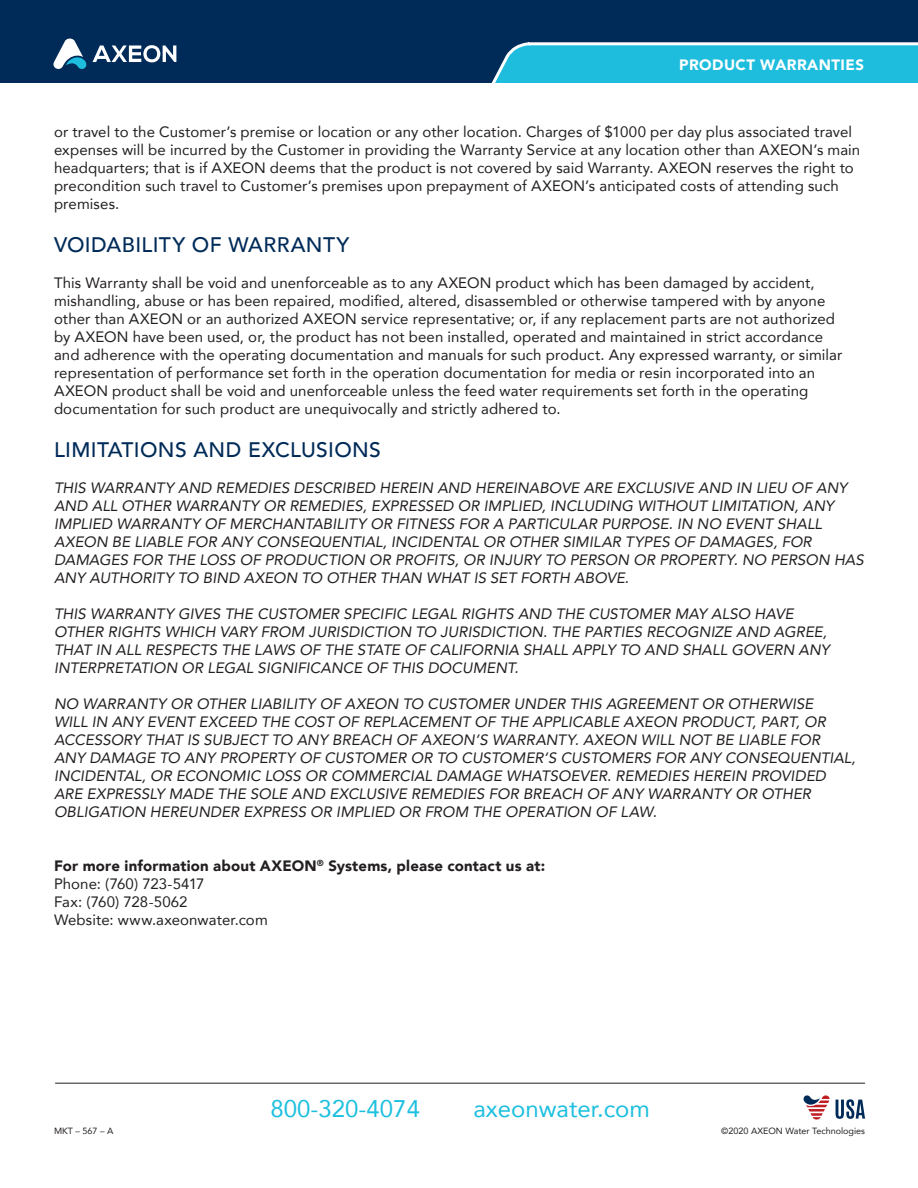
<style>
.page{position:relative;width:918px;height:1188px;background:#fff}
.page>*{position:absolute;margin:0;border:0;box-sizing:border-box;transform-origin:0 0}
.t1{font:24px "Avenir";color:#1cbfdf}
.t2{font:500 21px "Avenir";letter-spacing:.015em;color:#002b58}
.t3{font:italic 15px/18px "Avenir";letter-spacing:.005em;color:#231f20}
.t4{font:15px/18px "Avenir";letter-spacing:.01em;color:#231f20}
.t5{font:900 15px "Avenir";letter-spacing:.015em;color:#231f20}
.t6{font:900 15px "Avenir";letter-spacing:.03em;color:#fff}
.t7{font:9px "Avenir";color:#231f20}
</style>
<div class="page">
<div style="left:0;top:0;width:918px;height:82px;background:#002b58"></div>
<svg style="left:53px;top:39px;width:123px;height:30px"></svg>
<svg style="left:492px;top:42px;width:426px;height:40px;background:#2ebcdb"></svg>
<hr style="left:55px;top:1083px;width:810px;height:1px;background:#231f20">
<svg style="left:836px;top:1099px;width:29px;height:20px"></svg>
<svg style="left:803px;top:1095px;width:27px;height:25px"></svg>
<p class="t6" style="left:679px;top:52px;width:186px">PRODUCT WARRANTIES</p>
<p class="t4" style="left:54px;top:122px;width:808px">or travel to the Customer’s premise or location or any other location. Charges of $1000 per day plus associated travel expenses will be incurred by the Customer in providing the Warranty Service at any location other than AXEON’s main headquarters; that is if AXEON deems that the product is not covered by said Warranty. AXEON reserves the right to precondition such travel to Customer’s premises upon prepayment of AXEON’s anticipated costs of attending such premises.</p>
<p class="t2" style="left:54px;top:226px;width:297px">VOIDABILITY OF WARRANTY</p>
<p class="t4" style="left:54px;top:273px;width:790px">This Warranty shall be void and unenforceable as to any AXEON product which has been damaged by accident, mishandling, abuse or has been repaired, modified, altered, disassembled or otherwise tampered with by anyone other than AXEON or an authorized AXEON service representative; or, if any replacement parts are not authorized by AXEON have been used, or, the product has not been installed, operated and maintained in strict accordance and adherence with the operating documentation and manuals for such product. Any expressed warranty, or similar representation of performance set forth in the operation documentation for media or resin incorporated into an AXEON product shall be void and unenforceable unless the feed water requirements set forth in the operating documentation for such product are unequivocally and strictly adhered to.</p>
<p class="t2" style="left:54px;top:431px;width:328px">LIMITATIONS AND EXCLUSIONS</p>
<p class="t3" style="left:54px;top:479px;width:811px">THIS WARRANTY AND REMEDIES DESCRIBED HEREIN AND HEREINABOVE ARE EXCLUSIVE AND IN LIEU OF ANY AND ALL OTHER WARRANTY OR REMEDIES, EXPRESSED OR IMPLIED, INCLUDING WITHOUT LIMITATION, ANY IMPLIED WARRANTY OF MERCHANTABILITY OR FITNESS FOR A PARTICULAR PURPOSE. IN NO EVENT SHALL AXEON BE LIABLE FOR ANY CONSEQUENTIAL, INCIDENTAL OR OTHER SIMILAR TYPES OF DAMAGES, FOR DAMAGES FOR THE LOSS OF PRODUCTION OR PROFITS, OR INJURY TO PERSON OR PROPERTY. NO PERSON HAS ANY AUTHORITY TO BIND AXEON TO OTHER THAN WHAT IS SET FORTH ABOVE.</p>
<p class="t3" style="left:54px;top:605px;width:777px">THIS WARRANTY GIVES THE CUSTOMER SPECIFIC LEGAL RIGHTS AND THE CUSTOMER MAY ALSO HAVE OTHER RIGHTS WHICH VARY FROM JURISDICTION TO JURISDICTION. THE PARTIES RECOGNIZE AND AGREE, THAT IN ALL RESPECTS THE LAWS OF THE STATE OF CALIFORNIA SHALL APPLY TO AND SHALL GOVERN ANY INTERPRETATION OR LEGAL SIGNIFICANCE OF THIS DOCUMENT.</p>
<p class="t3" style="left:54px;top:695px;width:803px">NO WARRANTY OR OTHER LIABILITY OF AXEON TO CUSTOMER UNDER THIS AGREEMENT OR OTHERWISE<br>WILL IN ANY EVENT EXCEED THE COST OF REPLACEMENT OF THE APPLICABLE AXEON PRODUCT, PART, OR ACCESSORY THAT IS SUBJECT TO ANY BREACH OF AXEON’S WARRANTY. AXEON WILL NOT BE LIABLE FOR<br>ANY DAMAGE TO ANY PROPERTY OF CUSTOMER OR TO CUSTOMER’S CUSTOMERS FOR ANY CONSEQUENTIAL, INCIDENTAL, OR ECONOMIC LOSS OR COMMERCIAL DAMAGE WHATSOEVER. REMEDIES HEREIN PROVIDED ARE EXPRESSLY MADE THE SOLE AND EXCLUSIVE REMEDIES FOR BREACH OF ANY WARRANTY OR OTHER OBLIGATION HEREUNDER EXPRESS OR IMPLIED OR FROM THE OPERATION OF LAW.</p>
<p class="t5" style="left:54px;top:853px;width:493px">For more information about AXEON<sup>®</sup> Systems, please contact us at:</p>
<p class="t4" style="left:54px;top:874px;width:152px">Phone: (760) 723-5417</p>
<p class="t4" style="left:54px;top:892px;width:135px">Fax: (760) 728-5062</p>
<p class="t4" style="left:54px;top:910px;width:215px">Website: www.axeonwater.com</p>
<p class="t1" style="left:271px;top:1089px;width:151px">800-320-4074</p>
<p class="t1" style="left:473px;top:1089px;width:178px">axeonwater.com</p>
<p class="t7" style="left:54px;top:1123px;width:61px">MKT – 567 – A</p>
<p class="t7" style="left:721px;top:1123px;width:145px">©2020 AXEON Water Technologies</p>
</div>
